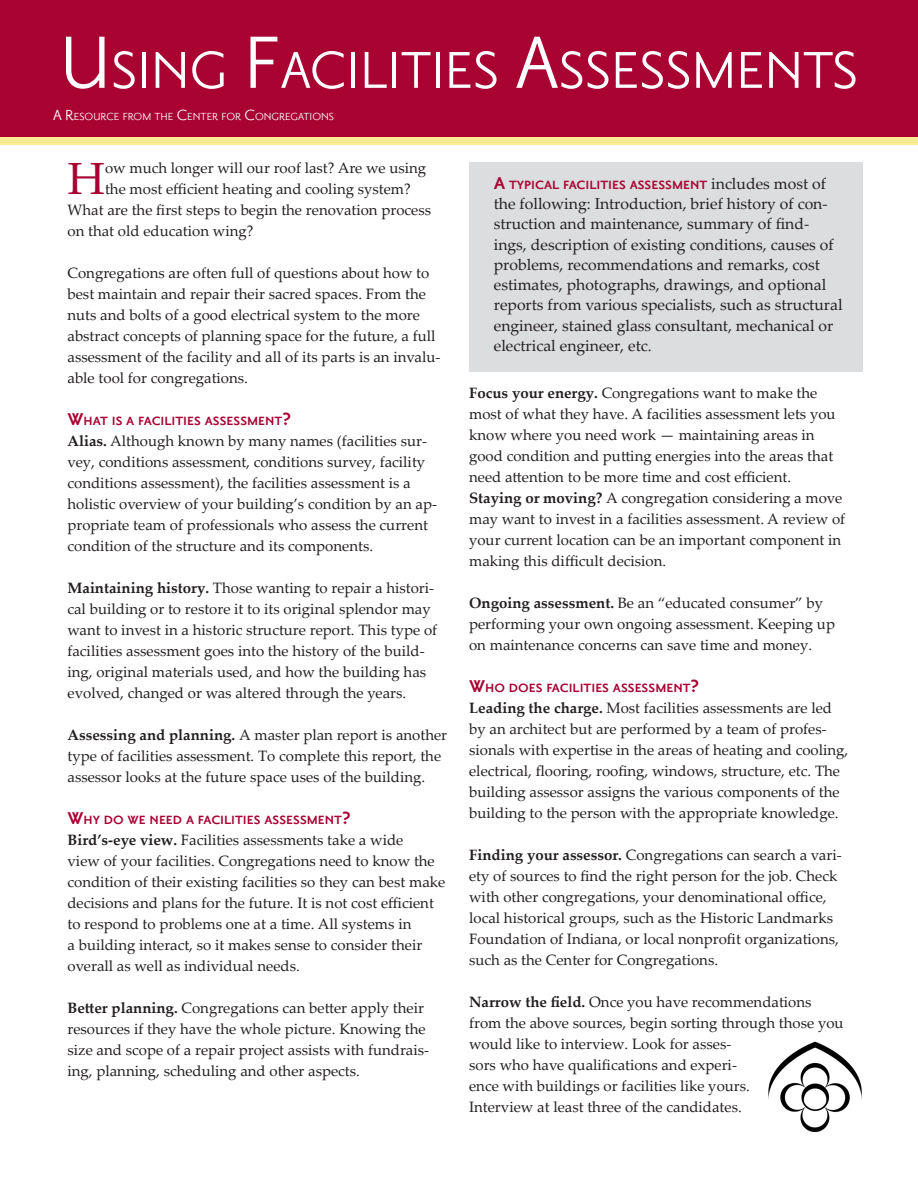
<style>
.page{position:relative;width:918px;height:1188px;background:#fff}
.page>*{position:absolute;margin:0;border:0;box-sizing:border-box;transform-origin:0 0}
.t1{font:63px "Priori San";color:#fff}
.t2{font:45.15px "Palatino Linotype";color:#a90332}
.t3{font:15.75px/20.2px "Palatino Linotype";color:#231f20}
.t4{font:15px/21px "Palatino Linotype";color:#231f20}
.t5{font:700 14.7px "Priori San";color:#a90332}
.t6{font:12.6px "Priori San";color:#fff}
.s1{font-size:90px}
.s2{font-size:18px}
.s3{font-size:21px}
.s4{font-weight:700}
.s5{font-family:"Palatino Linotype";font-weight:400;font-size:15.75px;color:#231f20}
</style>
<div class="page">
<img style="left:768px;top:1041px;width:94px;height:91px">
<div style="left:0;top:31px;width:918px;height:114px;background:#ffea94"></div>
<div style="left:0;top:0;width:918px;height:136px;background:#a90332"></div>
<div style="left:470px;top:162px;width:393px;height:209px;background:#dcdddf"></div>
<p class="t1" style="left:60px;top:37px;width:800px"><span class="s1">U</span>sing <span class="s1">F</span>acilities <span class="s1">A</span>ssessments</p>
<p class="t6" style="left:53px;top:110px;width:282px"><span class="s2">A R</span>esource from the <span class="s2">C</span>enter for <span class="s2">C</span>ongregations</p>
<p class="t2" style="left:68px;top:147px;width:39px">H</p>
<p class="t4" style="left:105px;top:157px;width:323px">ow much longer will our roof last? Are we using</p>
<p class="t4" style="left:105px;top:178px;width:307px">the most efficient heating and cooling system?</p>
<p class="t4" style="left:68px;top:199px;width:365px">What are the first steps to begin the renovation process</p>
<p class="t4" style="left:68px;top:220px;width:187px">on that old education wing?</p>
<p class="t4" style="left:68px;top:262px;width:375px">Congregations are often full of questions about how to best maintain and repair their sacred spaces. From the nuts and bolts of a good electrical system to the more abstract concepts of planning space for the future, a full assessment of the facility and all of its parts is an invalu&shy;able tool for congregations.</p>
<p class="t5" style="left:68px;top:413px;width:225px"><span class="s3">W</span>hat is a facilities assessment<span class="s3">?</span></p>
<p class="t4" style="left:68px;top:430px;width:371px"><span class="s4">Alias.</span> Although known by many names (facilities sur&shy;vey, conditions assessment, conditions survey, facility conditions assessment), the facilities assessment is a holistic overview of your building’s condition by an ap&shy;propriate team of professionals who assess the current condition of the structure and its components.</p>
<p class="t4" style="left:68px;top:577px;width:371px"><span class="s4">Maintaining history.</span> Those wanting to repair a histori&shy;cal building or to restore it to its original splendor may want to invest in a historic structure report. This type of facilities assessment goes into the history of the build&shy;ing, original materials used, and how the building has evolved, changed or was altered through the years.</p>
<p class="t4" style="left:68px;top:724px;width:381px"><span class="s4">Assessing and planning.</span> A master plan report is another type of facilities assessment. To complete this report, the assessor looks at the future space uses of the building.</p>
<p class="t5" style="left:68px;top:812px;width:285px"><span class="s3">W</span>hy do we need a facilities assessment<span class="s3">?</span></p>
<p class="t4" style="left:68px;top:829px;width:379px"><span class="s4">Bird’s-eye view.</span> Facilities assessments take a wide<br>view of your facilities. Congregations need to know the condition of their existing facilities so they can best make decisions and plans for the future. It is not cost efficient to respond to problems one at a time. All systems in<br>a building interact, so it makes sense to consider their overall as well as individual needs.</p>
<p class="t4" style="left:68px;top:997px;width:363px"><span class="s4">Better planning.</span> Congregations can better apply their resources if they have the whole picture. Knowing the size and scope of a repair project assists with fundrais&shy;ing, planning, scheduling and other aspects.</p>
<p class="t5" style="left:494px;top:177px;width:334px"><span class="s3">A</span> typical facilities assessment <span class="s5">includes most of</span></p>
<p class="t3" style="left:494px;top:193px;width:350px">the following: Introduction, brief history of con&shy;struction and maintenance, summary of find&shy;ings, description of existing conditions, causes of problems, recommendations and remarks, cost estimates, photographs, drawings, and optional reports from various specialists, such as structural engineer, stained glass consultant, mechanical or electrical engineer, etc.</p>
<p class="t4" style="left:469px;top:382px;width:368px"><span class="s4">Focus your energy.</span> Congregations want to make the most of what they have. A facilities assessment lets you know where you need work — maintaining areas in good condition and putting energies into the areas that need attention to be more time and cost efficient.</p>
<p class="t4" style="left:469px;top:487px;width:378px"><span class="s4">Staying or moving?</span> A congregation considering a move may want to invest in a facilities assessment. A review of your current location can be an important component in making this difficult decision.</p>
<p class="t4" style="left:469px;top:592px;width:367px"><span class="s4">Ongoing assessment.</span> Be an “educated consumer” by performing your own ongoing assessment. Keeping up on maintenance concerns can save time and money.</p>
<p class="t5" style="left:469px;top:681px;width:231px"><span class="s3">W</span>ho does facilities assessment<span class="s3">?</span></p>
<p class="t4" style="left:469px;top:697px;width:381px"><span class="s4">Leading the charge.</span> Most facilities assessments are led by an architect but are performed by a team of profes&shy;sionals with expertise in the areas of heating and cooling, electrical, flooring, roofing, windows, structure, etc. The building assessor assigns the various components of the building to the person with the appropriate knowledge.</p>
<p class="t4" style="left:469px;top:844px;width:374px"><span class="s4">Finding your assessor.</span> Congregations can search a vari&shy;ety of sources to find the right person for the job. Check with other congregations, your denominational office, local historical groups, such as the Historic Landmarks Foundation of Indiana, or local nonprofit organizations, such as the Center for Congregations.</p>
<p class="t4" style="left:469px;top:991px;width:376px"><span class="s4">Narrow the field.</span> Once you have recommendations from the above sources, begin sorting through those you would like to interview. Look for asses-<br>sors who have qualifications and experi-<br>ence with buildings or facilities like yours.<br>Interview at least three of the candidates.</p>
</div>
